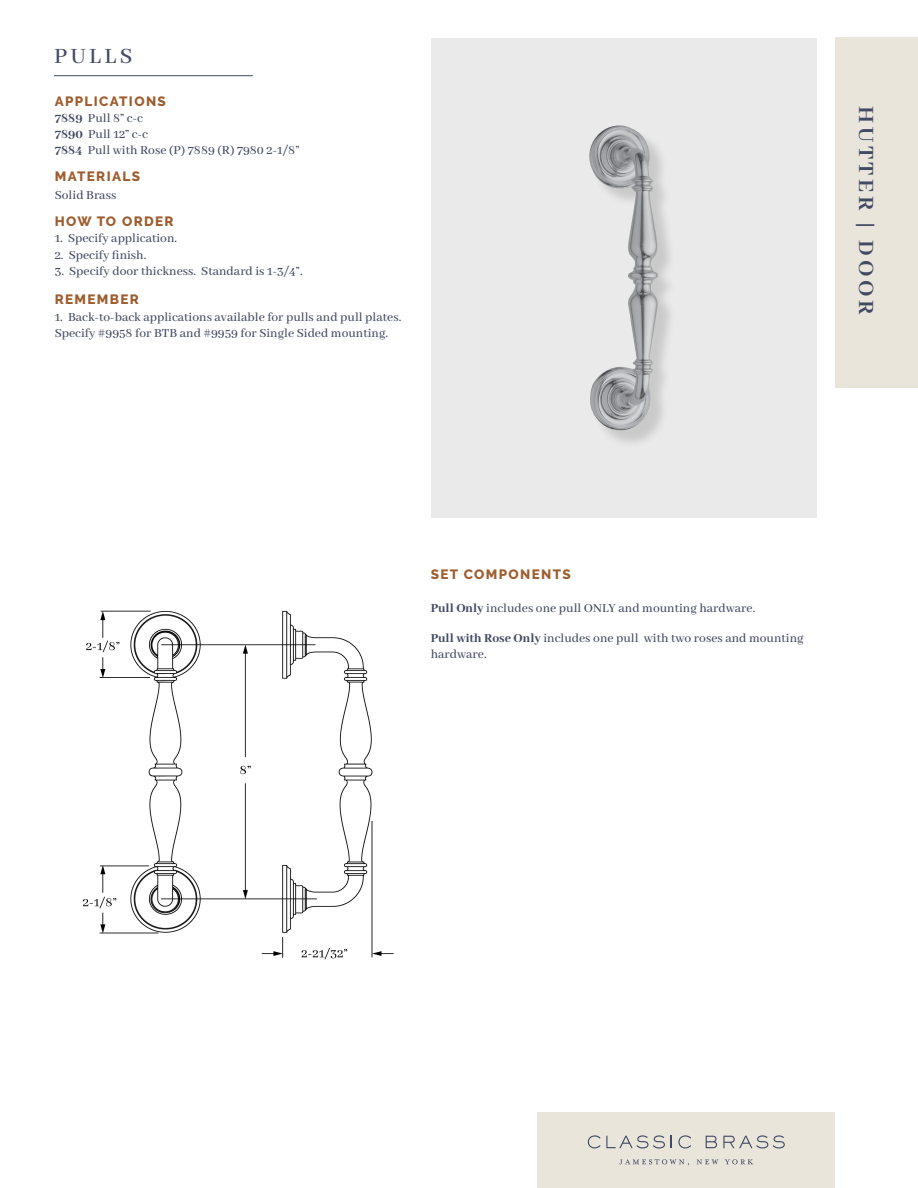
<style>
.page{position:relative;width:918px;height:1188px;background:#fff}
.page>*{position:absolute;margin:0;border:0;box-sizing:border-box;transform-origin:0 0}
.t1{font:700 24px "Abhaya Libre";letter-spacing:.15em;color:#424962}
.t2{font:500 24px "Abhaya Libre";letter-spacing:.15em;color:#424962}
.t3{font:500 13.5px/16.2px "Abhaya Libre";color:#424962}
.t4{font:800 13.5px "Raleway";letter-spacing:.1em;color:#9e5e2f}
.s1{font-weight:800}
</style>
<div class="page">
<div style="left:537px;top:1112px;width:298px;height:76px;background:#e9e5db"></div>
<svg style="left:588px;top:1135px;width:77px;height:13px"></svg>
<svg style="left:671px;top:1136px;width:1px;height:12px"></svg>
<svg style="left:678px;top:1135px;width:13px;height:13px"></svg>
<svg style="left:706px;top:1136px;width:11px;height:12px"></svg>
<svg style="left:723px;top:1135px;width:62px;height:13px"></svg>
<svg style="left:697px;top:1159px;width:22px;height:5px"></svg>
<svg style="left:725px;top:1159px;width:28px;height:5px"></svg>
<svg style="left:619px;top:1159px;width:70px;height:7px"></svg>
<div style="left:835px;top:38px;width:83px;height:350px;background:#e9e5db"></div>
<hr style="left:54px;top:75px;width:199px;height:1px;background:#424962">
<div style="left:431px;top:38px;width:385px;height:480px;background:#eaeaea"></div>
<div style="left:592px;top:128px;width:84px;height:321px;background:#231f20;opacity:.16"></div>
<img style="left:589px;top:125px;width:70px;height:305px">
<img style="left:83px;top:610px;width:311px;height:350px">
<p class="t2" style="left:54px;top:43px;width:80px">PULLS</p>
<p class="t4" style="left:55px;top:93px;width:113px">APPLICATIONS</p>
<p class="t3" style="left:55px;top:110px;width:90px"><span class="s1">7889</span> Pull 8” c-c</p>
<p class="t3" style="left:55px;top:126px;width:95px"><span class="s1">7890</span> Pull 12” c-c</p>
<p class="t3" style="left:55px;top:143px;width:246px"><span class="s1">7884</span> Pull with Rose (P) 7889 (R) 7980 2-1/8”</p>
<p class="t4" style="left:55px;top:169px;width:87px">MATERIALS</p>
<p class="t3" style="left:55px;top:188px;width:63px">Solid Brass</p>
<p class="t4" style="left:55px;top:214px;width:120px">HOW TO ORDER</p>
<p class="t3" style="left:55px;top:231px;width:124px">1. Specify application.</p>
<p class="t3" style="left:55px;top:247px;width:93px">2. Specify finish.</p>
<p class="t3" style="left:55px;top:263px;width:249px">3. Specify door thickness. Standard is 1-3/4”.</p>
<p class="t4" style="left:55px;top:292px;width:86px">REMEMBER</p>
<p class="t3" style="left:55px;top:309px;width:348px">1. Back-to-back applications available for pulls and pull plates.</p>
<p class="t3" style="left:55px;top:325px;width:335px">Specify #9958 for BTB and #9959 for Single Sided mounting.</p>
<p class="t1" style="left:879px;top:106px;width:209px;rotate:90deg">HUTTER | DOOR</p>
<p class="t4" style="left:431px;top:567px;width:142px">SET COMPONENTS</p>
<p class="t3" style="left:431px;top:600px;width:326px"><span class="s1">Pull Only</span> includes one pull ONLY and mounting hardware.</p>
<p class="t3" style="left:431px;top:630px;width:374px"><span class="s1">Pull with Rose Only</span> includes one pull with two roses and mounting hardware.</p>
</div>
